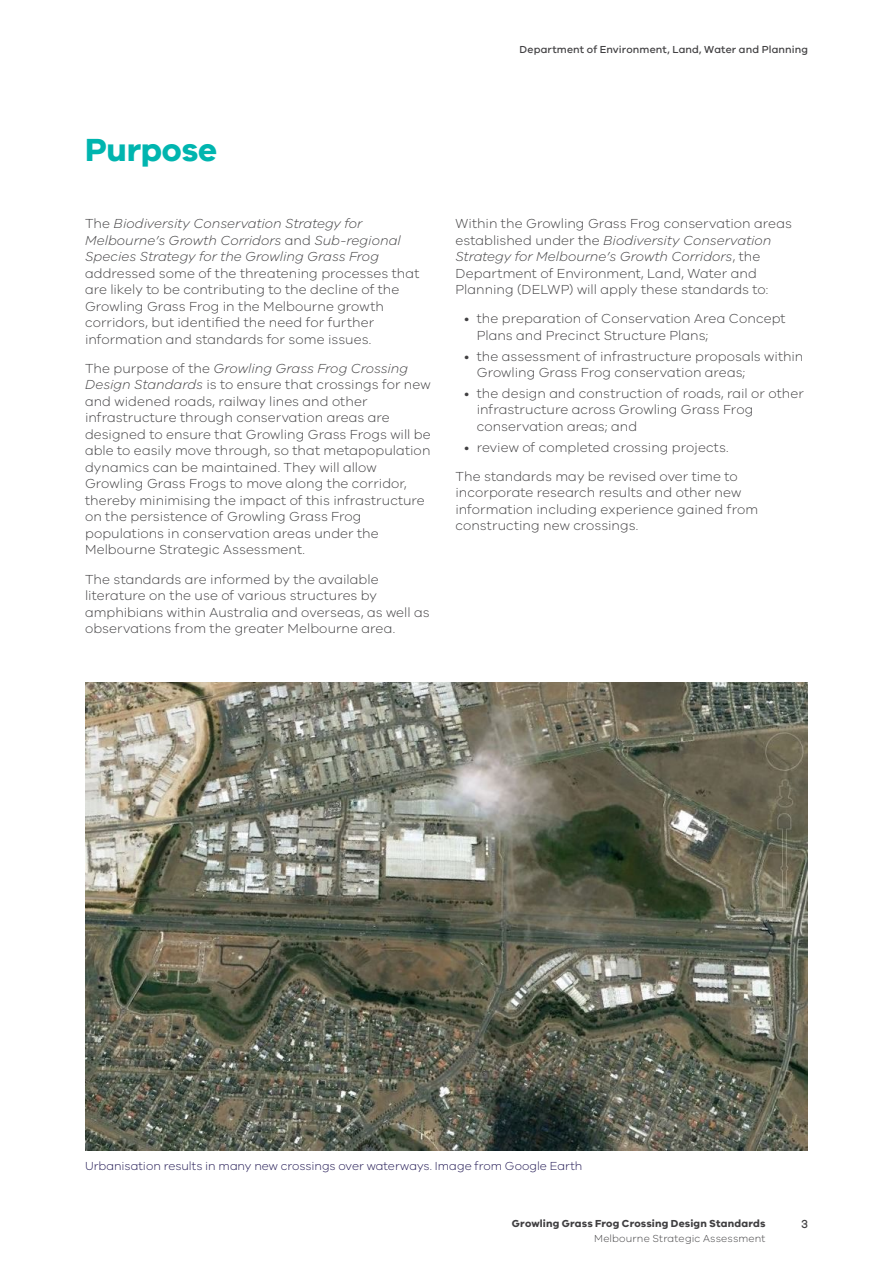
<style>
.page{position:relative;width:893px;height:1263px;background:#fff}
.page>*{position:absolute;margin:0;border:0;box-sizing:border-box;transform-origin:0 0}
.t1{font:700 33px "VIC";letter-spacing:-.01em;color:#00b5af}
.t2{font:300 13.5px/16.5px "VIC";letter-spacing:.005em;color:#414042}
.t3{font:italic 300 13.5px/16.5px "VIC";color:#414042}
.t4{font:300 12px "VIC";color:#221954}
.t5{font:500 12px "VIC";color:#414042}
.t6{font:500 10.5px "VIC";letter-spacing:.01em;color:#414042}
.t7{font:700 10.5px "VIC";letter-spacing:.015em;color:#414042}
.t8{font:300 10.5px "VIC";letter-spacing:.015em;color:#414042}
.s1{font-style:normal}
.s2{font-style:italic}
</style>
<div class="page">
<img style="left:86px;top:682px;width:722px;height:469px">
<p class="t6" style="left:520px;top:43px;width:290px">Department of Environment, Land, Water and Planning</p>
<h1 class="t1" style="left:85px;top:129px;width:134px">Purpose</h1>
<p class="t3" style="left:85px;top:215px;width:317px"><span class="s1">The</span> Biodiversity Conservation Strategy for<br>Melbourne’s Growth Corridors <span class="s1">and</span> Sub-regional<br>Species Strategy for the Growling Grass Frog</p>
<p class="t2" style="left:85px;top:264px;width:336px">addressed some of the threatening processes that are likely to be contributing to the decline of the Growling Grass Frog in the Melbourne growth corridors, but identified the need for further information and standards for some issues.</p>
<p class="t2" style="left:85px;top:360px;width:347px">The purpose of the <span class="s2">Growling Grass Frog Crossing Design Standards</span> is to ensure that crossings for new and widened roads, railway lines and other infrastructure through conservation areas are designed to ensure that Growling Grass Frogs will be able to easily move through, so that metapopulation dynamics can be maintained. They will allow Growling Grass Frogs to move along the corridor, thereby minimising the impact of this infrastructure on the persistence of Growling Grass Frog populations in conservation areas under the Melbourne Strategic Assessment.</p>
<p class="t2" style="left:85px;top:570px;width:346px">The standards are informed by the available literature on the use of various structures by amphibians within Australia and overseas, as well as observations from the greater Melbourne area.</p>
<p class="t2" style="left:455px;top:215px;width:338px">Within the Growling Grass Frog conservation areas established under the <span class="s2">Biodiversity Conservation Strategy for Melbourne’s Growth Corridors</span>, the Department of Environment, Land, Water and Planning (DELWP) will apply these standards to:</p>
<p class="t2" style="left:477px;top:310px;width:310px;text-indent:-13px">• the preparation of Conservation Area Concept<br>Plans and Precinct Structure Plans;</p>
<p class="t2" style="left:477px;top:347px;width:328px;text-indent:-13px">• the assessment of infrastructure proposals within<br>Growling Grass Frog conservation areas;</p>
<p class="t2" style="left:477px;top:385px;width:329px;text-indent:-13px">• the design and construction of roads, rail or other infrastructure across Growling Grass Frog conservation areas; and</p>
<p class="t2" style="left:455px;top:432px;width:284px;line-height:29.2px;text-align:center">• review of completed crossing projects.<br>The standards may be revised over time to</p>
<p class="t2" style="left:455px;top:484px;width:304px">incorporate research results and other new information including experience gained from constructing new crossings.</p>
<p class="t4" style="left:85px;top:1159px;width:499px">Urbanisation results in many new crossings over waterways. Image from Google Earth</p>
<p class="t7" style="left:512px;top:1217px;width:255px">Growling Grass Frog Crossing Design Standards</p>
<p class="t8" style="left:594px;top:1232px;width:173px">Melbourne Strategic Assessment</p>
<p class="t5" style="left:801px;top:1217px;width:8px">3</p>
</div>
